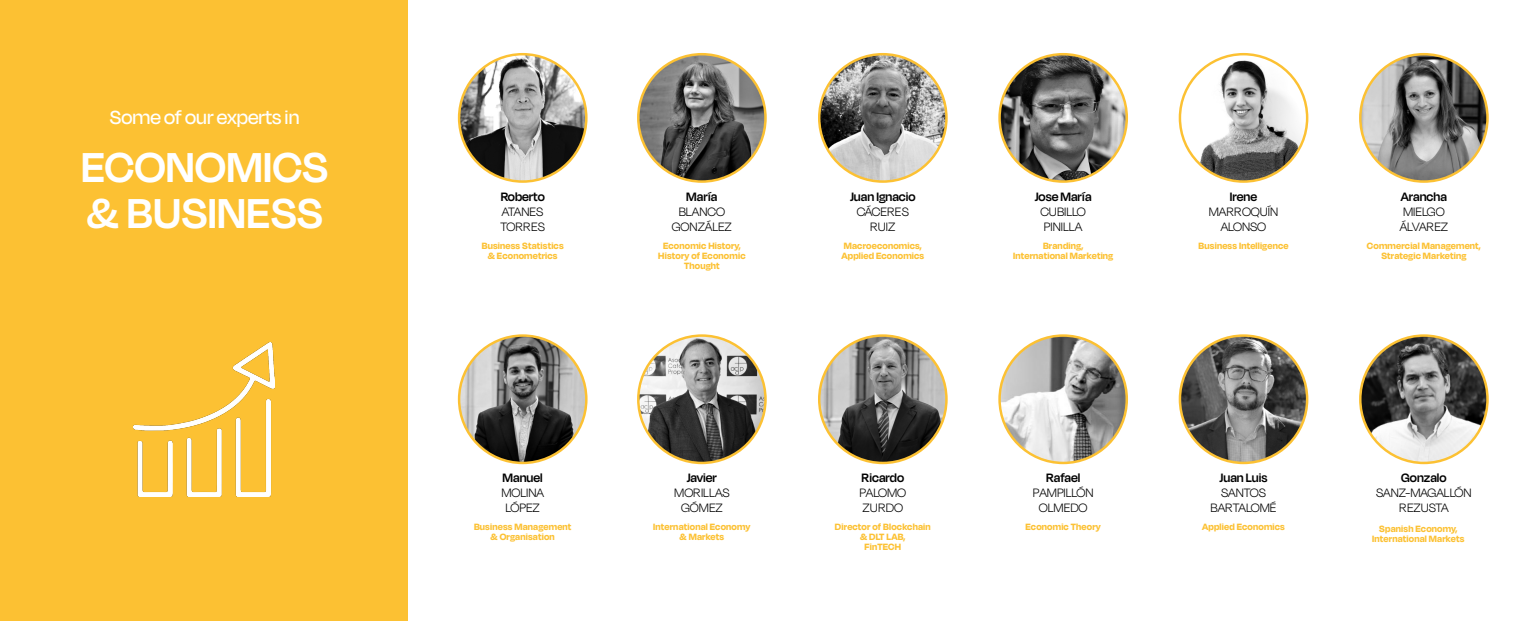
<style>
.page{position:relative;width:1538px;height:621px;background:#fff}
.page>*{position:absolute;margin:0;border:0;box-sizing:border-box;transform-origin:0 0}
.t1{font:600 48.12px/46.4px "Degular Display";letter-spacing:.01em;color:#fff}
.t2{font:500 21.88px "Degular Display";color:#fff}
.t3{font:300 14px/14.9px "Degular Display";color:#000;text-align:center}
.t4{font:600 14px "Degular Display";color:#000}
.t5{font:700 10.5px/10px "Degular Display";letter-spacing:.02em;color:#fcc133;text-align:center}
</style>
<div class="page">
<div style="left:0;top:0;width:408px;height:620px;background:#fcc133"></div>
<img style="left:133px;top:342px;width:141px;height:154px">
<img style="left:459px;top:335px;width:127px;height:127px;border-radius:64px">
<img style="left:1180px;top:54px;width:127px;height:127px;border-radius:64px">
<img style="left:638px;top:54px;width:127px;height:127px;border-radius:64px">
<img style="left:1360px;top:57px;width:127px;height:124px">
<img style="left:1180px;top:335px;width:127px;height:127px;border-radius:64px">
<img style="left:819px;top:335px;width:127px;height:127px;border-radius:64px">
<img style="left:819px;top:54px;width:127px;height:127px;border-radius:64px">
<img style="left:638px;top:335px;width:127px;height:127px;border-radius:64px">
<img style="left:459px;top:54px;width:127px;height:127px;border-radius:64px">
<img style="left:999px;top:335px;width:128px;height:127px;border-radius:64px">
<img style="left:999px;top:54px;width:128px;height:127px;border-radius:64px">
<img style="left:1360px;top:335px;width:127px;height:127px;border-radius:64px">
<h2 class="t2" style="left:110px;top:105px;width:191px">Some of our experts in</h2>
<h1 class="t1" style="left:81px;top:142px;width:249px">ECONOMICS &amp; BUSINESS</h1>
<h3 class="t4" style="left:501px;top:188px;width:46px">Roberto</h3>
<h3 class="t3" style="left:500px;top:203px;width:46px;text-align:left">ATANES<br>TORRES</h3>
<p class="t5" style="left:482px;top:240px;width:83px">Business Statistics &amp; Econometrics</p>
<h3 class="t4" style="left:503px;top:469px;width:42px">Manuel</h3>
<h3 class="t3" style="left:501px;top:484px;width:44px">MOLINA<br>LÓPEZ</h3>
<p class="t5" style="left:474px;top:521px;width:99px">Business Management &amp; Organisation</p>
<h3 class="t4" style="left:686px;top:188px;width:33px">María</h3>
<h3 class="t3" style="left:672px;top:203px;width:62px">BLANCO<br>GONZÁLEZ</h3>
<p class="t5" style="left:658px;top:240px;width:89px">Economic History,<br>History of Economic<br>Thought</p>
<h3 class="t4" style="left:687px;top:469px;width:32px">Javier</h3>
<h3 class="t3" style="left:674px;top:484px;width:57px">MORILLAS<br>GÓMEZ</h3>
<p class="t5" style="left:653px;top:521px;width:99px">International Economy &amp; Markets</p>
<h3 class="t4" style="left:850px;top:188px;width:67px">Juan Ignacio</h3>
<h3 class="t3" style="left:857px;top:203px;width:54px">CÁCERES<br>RUIZ</h3>
<p class="t5" style="left:841px;top:240px;width:84px;text-align:left">Macroeconomics,<br>Applied Economics</p>
<h3 class="t4" style="left:1035px;top:188px;width:58px">Jose María</h3>
<h3 class="t3" style="left:1040px;top:203px;width:47px;text-align:left">CUBILLO<br>PINILLA</h3>
<p class="t5" style="left:1013px;top:240px;width:102px">Branding,<br>International Marketing</p>
<h3 class="t4" style="left:861px;top:469px;width:44px">Ricardo</h3>
<h3 class="t3" style="left:859px;top:484px;width:48px;text-align:left">PALOMO<br>ZURDO</h3>
<p class="t5" style="left:835px;top:521px;width:97px">Director of Blockchain &amp; DLT LAB,<br>FinTECH</p>
<h3 class="t4" style="left:1046px;top:469px;width:36px">Rafael</h3>
<h3 class="t3" style="left:1033px;top:484px;width:62px">PAMPILLÓN<br>OLMEDO</h3>
<p class="t5" style="left:1025px;top:521px;width:77px">Economic Theory</p>
<h3 class="t4" style="left:1230px;top:188px;width:29px">Irene</h3>
<h3 class="t3" style="left:1209px;top:203px;width:71px">MARROQUÍN<br>ALONSO</h3>
<p class="t5" style="left:1198px;top:240px;width:91px">Business Intelligence</p>
<h3 class="t4" style="left:1401px;top:188px;width:48px">Arancha</h3>
<h3 class="t3" style="left:1400px;top:203px;width:50px;text-align:left">MIELGO<br>ÁLVAREZ</h3>
<p class="t5" style="left:1367px;top:240px;width:115px">Commercial Management,<br>Strategic Marketing</p>
<h3 class="t4" style="left:1219px;top:469px;width:49px">Juan Luis</h3>
<h3 class="t3" style="left:1210px;top:484px;width:68px">SANTOS<br>BARTALOMÉ</h3>
<p class="t5" style="left:1202px;top:521px;width:84px">Applied Economics</p>
<h3 class="t4" style="left:1401px;top:469px;width:47px">Gonzalo</h3>
<h3 class="t3" style="left:1376px;top:484px;width:97px">SANZ-MAGALLÓN<br>REZUSTA</h3>
<p class="t5" style="left:1372px;top:522px;width:94px">Spanish Economy,<br>International Markets</p>
</div>
